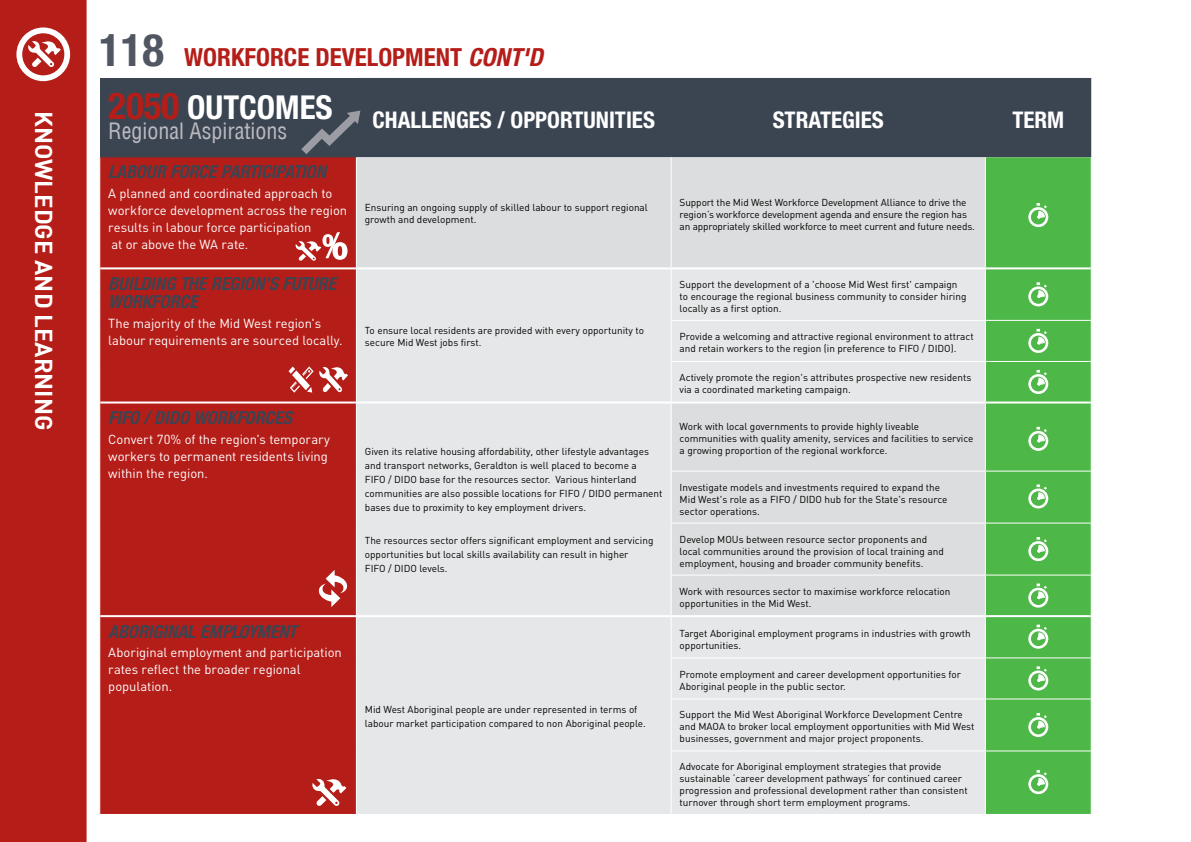
<style>
.page{position:relative;width:1191px;height:842px;background:#fff}
.page>*{position:absolute;margin:0;border:0;box-sizing:border-box;transform-origin:0 0}
.t1{font:700 condensed 45px "Helvetica Neue LT Std";color:#515762}
.t2{font:700 condensed 33px "Helvetica Neue LT Std";color:#fff}
.t3{font:700 condensed 25px "Helvetica Neue LT Std";color:#b51d18}
.t4{font:700 24px "DI Nbek";color:#fff}
.t5{font:700 condensed 23px "Helvetica Neue LT Std";color:#fff}
.t6{font:condensed 22px "Helvetica LT";color:#bbbac0}
.t7{font:italic 700 condensed 18px/18px "Helvetica Neue LT Std";letter-spacing:-.005em;color:#3b4552}
.t8{font:13px/17px "DIN";letter-spacing:-.005em;color:#fff}
.t9{font:10px/12px "DIN";color:#000}
.s1{font-style:italic}
.s2{font-size:37px;color:#b51d18}
</style>
<div class="page">
<div style="left:0;top:0;width:87px;height:842px;background:#b51d18"></div>
<div style="left:100px;top:78px;width:256px;height:79px;background:#3b4552"></div>
<div style="left:356px;top:78px;width:735px;height:79px;background:#3b4552"></div>
<div style="left:100px;top:157px;width:256px;height:657px;background:#b51d18"></div>
<div style="left:357px;top:157px;width:628px;height:110px;background:#dcddde"></div>
<div style="left:986px;top:157px;width:104px;height:657px;background:#4db748"></div>
<svg style="left:357px;top:269px;width:628px;height:545px;background:#e4e5e6"></svg>
<hr style="left:670px;top:157px;width:1px;height:110px;background:#fff">
<hr style="left:670px;top:269px;width:1px;height:51px;background:#fff">
<hr style="left:670px;top:320px;width:315px;height:1px;background:#fff">
<hr style="left:670px;top:321px;width:1px;height:40px;background:#fff">
<hr style="left:985px;top:320px;width:106px;height:1px;background:#fff">
<hr style="left:670px;top:361px;width:315px;height:1px;background:#fff">
<hr style="left:670px;top:362px;width:1px;height:39px;background:#fff">
<hr style="left:985px;top:361px;width:106px;height:1px;background:#fff">
<hr style="left:670px;top:403px;width:1px;height:68px;background:#fff">
<hr style="left:670px;top:471px;width:315px;height:1px;background:#fff">
<hr style="left:670px;top:472px;width:1px;height:51px;background:#fff">
<hr style="left:985px;top:471px;width:106px;height:1px;background:#fff">
<hr style="left:670px;top:523px;width:315px;height:1px;background:#fff">
<hr style="left:670px;top:524px;width:1px;height:50px;background:#fff">
<hr style="left:985px;top:523px;width:106px;height:1px;background:#fff">
<hr style="left:670px;top:574px;width:315px;height:1px;background:#fff">
<hr style="left:670px;top:575px;width:1px;height:40px;background:#fff">
<hr style="left:985px;top:574px;width:106px;height:1px;background:#fff">
<hr style="left:670px;top:617px;width:1px;height:40px;background:#fff">
<hr style="left:670px;top:657px;width:315px;height:1px;background:#fff">
<hr style="left:670px;top:658px;width:1px;height:40px;background:#fff">
<hr style="left:985px;top:657px;width:106px;height:1px;background:#fff">
<hr style="left:670px;top:698px;width:315px;height:1px;background:#fff">
<hr style="left:670px;top:699px;width:1px;height:51px;background:#fff">
<hr style="left:985px;top:698px;width:106px;height:1px;background:#fff">
<hr style="left:670px;top:750px;width:315px;height:1px;background:#fff">
<hr style="left:670px;top:751px;width:1px;height:63px;background:#fff">
<hr style="left:985px;top:750px;width:106px;height:1px;background:#fff">
<hr style="left:100px;top:267px;width:256px;height:2px;background:#fff">
<hr style="left:985px;top:267px;width:105px;height:2px;background:#fff">
<hr style="left:100px;top:401px;width:256px;height:2px;background:#fff">
<hr style="left:356px;top:401px;width:315px;height:2px;background:#fff">
<hr style="left:671px;top:401px;width:314px;height:2px;background:#fff">
<hr style="left:985px;top:401px;width:105px;height:2px;background:#fff">
<hr style="left:100px;top:615px;width:256px;height:2px;background:#fff">
<hr style="left:356px;top:615px;width:315px;height:2px;background:#fff">
<hr style="left:671px;top:615px;width:314px;height:2px;background:#fff">
<hr style="left:985px;top:615px;width:105px;height:2px;background:#fff">
<svg style="left:1028px;top:203px;width:20px;height:24px"></svg>
<svg style="left:1028px;top:282px;width:20px;height:24px"></svg>
<svg style="left:1028px;top:329px;width:20px;height:24px"></svg>
<svg style="left:1028px;top:370px;width:20px;height:24px"></svg>
<svg style="left:1028px;top:427px;width:20px;height:24px"></svg>
<svg style="left:1028px;top:484px;width:20px;height:24px"></svg>
<svg style="left:1028px;top:537px;width:20px;height:24px"></svg>
<svg style="left:1028px;top:584px;width:20px;height:24px"></svg>
<svg style="left:1028px;top:625px;width:20px;height:24px"></svg>
<svg style="left:1028px;top:666px;width:20px;height:24px"></svg>
<svg style="left:1028px;top:713px;width:20px;height:24px"></svg>
<svg style="left:1028px;top:770px;width:20px;height:24px"></svg>
<div style="left:16px;top:27px;width:54px;height:54px;border:6px solid #fff;border-radius:50%"></div>
<svg style="left:28px;top:39px;width:33px;height:28px"></svg>
<svg style="left:301px;top:111px;width:59px;height:43px"></svg>
<svg style="left:312px;top:777px;width:34px;height:29px"></svg>
<svg style="left:318px;top:570px;width:30px;height:37px"></svg>
<svg style="left:295px;top:232px;width:52px;height:29px"></svg>
<svg style="left:319px;top:365px;width:29px;height:27px"></svg>
<svg style="left:288px;top:366px;width:25px;height:27px"></svg>
<h3 class="t4" style="left:60px;top:111px;width:321px;rotate:90deg">KNOWLEDGE AND LEARNING</h3>
<h1 class="t1" style="left:99px;top:23px;width:66px">118</h1>
<h3 class="t3" style="left:184px;top:42px;width:360px">WORKFORCE DEVELOPMENT <span class="s1">CONT'D</span></h3>
<h2 class="t2" style="left:108px;top:87px;width:208px"><span class="s2">2050</span> OUTCOMES</h2>
<h3 class="t6" style="left:108px;top:117px;width:180px">Regional Aspirations</h3>
<h3 class="t7" style="left:108px;top:163px;width:219px">LABOUR FORCE PARTICIPATION</h3>
<h3 class="t8" style="left:108px;top:185px;width:240px">A planned and coordinated approach to workforce development across the region results in labour force participation<br>at or above the WA rate.</h3>
<h3 class="t5" style="left:372px;top:106px;width:247px">CHALLENGES / OPPORTUNITIES</h3>
<h3 class="t5" style="left:772px;top:106px;width:93px">STRATEGIES</h3>
<h3 class="t5" style="left:1012px;top:106px;width:53px">TERM</h3>
<p class="t9" style="left:365px;top:201px;width:284px">Ensuring an ongoing supply of skilled labour to support regional growth and development.</p>
<p class="t9" style="left:679px;top:196px;width:297px">Support the Mid West Workforce Development Alliance to drive the region’s workforce development agenda and ensure the region has an appropriately skilled workforce to meet current and future needs.</p>
<h3 class="t7" style="left:108px;top:275px;width:229px">BUILDING THE REGION’S FUTURE<br>WORKFORCE</h3>
<h3 class="t8" style="left:108px;top:314px;width:236px">The majority of the Mid West region's labour requirements are sourced locally.</h3>
<p class="t9" style="left:365px;top:324px;width:281px">To ensure local residents are provided with every opportunity to secure Mid West jobs first.</p>
<h3 class="t7" style="left:108px;top:409px;width:185px">FIFO / DIDO WORKFORCES</h3>
<h3 class="t8" style="left:108px;top:430px;width:223px">Convert 70% of the region's temporary workers to permanent residents living within the region.</h3>
<h3 class="t7" style="left:108px;top:622px;width:190px">ABORIGINAL EMPLOYMENT</h3>
<h3 class="t8" style="left:108px;top:644px;width:235px">Aboriginal employment and participation rates reflect the broader regional population.</h3>
<p class="t9" style="left:365px;top:444px;width:299px;line-height:14px">Given its relative housing affordability, other lifestyle advantages and transport networks, Geraldton is well placed to become a<br>FIFO / DIDO base for the resources sector. Various hinterland communities are also possible locations for FIFO / DIDO permanent bases due to proximity to key employment drivers.</p>
<p class="t9" style="left:365px;top:533px;width:290px;line-height:14px">The resources sector offers significant employment and servicing opportunities but local skills availability can result in higher<br>FIFO / DIDO levels.</p>
<p class="t9" style="left:365px;top:702px;width:282px;line-height:14px">Mid West Aboriginal people are under represented in terms of labour market participation compared to non Aboriginal people.</p>
<p class="t9" style="left:679px;top:278px;width:288px">Support the development of a 'choose Mid West first' campaign to encourage the regional business community to consider hiring locally as a first option.</p>
<p class="t9" style="left:679px;top:331px;width:296px">Provide a welcoming and attractive regional environment to attract and retain workers to the region (in preference to FIFO / DIDO).</p>
<p class="t9" style="left:679px;top:372px;width:293px">Actively promote the region's attributes prospective new residents via a coordinated marketing campaign.</p>
<p class="t9" style="left:679px;top:420px;width:295px">Work with local governments to provide highly liveable communities with quality amenity, services and facilities to service a growing proportion of the regional workforce.</p>
<p class="t9" style="left:679px;top:481px;width:269px">Investigate models and investments required to expand the<br>Mid West's role as a FIFO / DIDO hub for the State's resource sector operations.</p>
<p class="t9" style="left:679px;top:533px;width:266px">Develop MOUs between resource sector proponents and local communities around the provision of local training and employment, housing and broader community benefits.</p>
<p class="t9" style="left:679px;top:585px;width:272px">Work with resources sector to maximise workforce relocation opportunities in the Mid West.</p>
<p class="t9" style="left:679px;top:627px;width:292px">Target Aboriginal employment programs in industries with growth opportunities.</p>
<p class="t9" style="left:679px;top:668px;width:283px">Promote employment and career development opportunities for<br>Aboriginal people in the public sector.</p>
<p class="t9" style="left:679px;top:709px;width:296px">Support the Mid West Aboriginal Workforce Development Centre and MAOA to broker local employment opportunities with Mid West businesses, government and major project proponents.</p>
<p class="t9" style="left:679px;top:761px;width:290px">Advocate for Aboriginal employment strategies that provide sustainable ‘career development pathways’ for continued career progression and professional development rather than consistent turnover through short term employment programs.</p>
</div>
